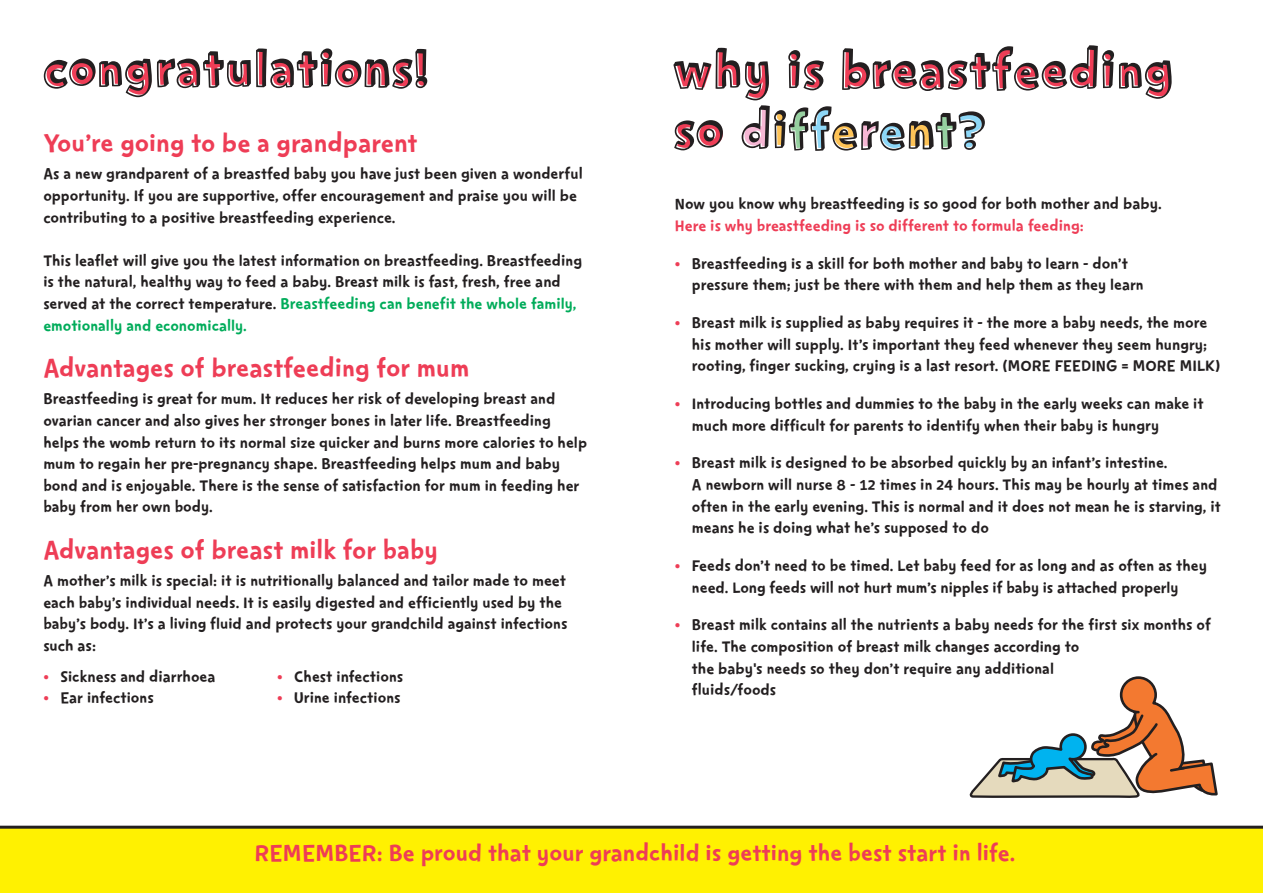
<style>
.page{position:relative;width:1263px;height:893px;background:#fff}
.page>*{position:absolute;margin:0;border:0;box-sizing:border-box;transform-origin:0 0}
.t1{font:57px/60px "Change 4 Life Headline Shadow";color:#231f20}
.t2{font:30px "Change 4 Life Text";color:#ee3d56}
.t3{font:27px "Change 4 Life Text";color:#ee3d56}
.t4{font:18px/21.6px "Change 4 Life Text";color:#231f20}
.t5{font:18px "Change 4 Life Text";color:#ee3d56}
.s1{color:#00ac5a}
.s2{color:#ee3d56}
</style>
<div class="page">
<div style="left:0;top:826px;width:1263px;height:67px;background:#fff101"></div>
<svg style="left:970px;top:676px;width:248px;height:122px"></svg>
<h1 class="t1" style="left:43px;top:42px;width:389px">Congratulations!</h1>
<h2 class="t2" style="left:43px;top:132px;width:376px">You’re going to be a grandparent</h2>
<p class="t4" style="left:43px;top:164px;width:541px">As a new grandparent of a breastfed baby you have just been given a wonderful opportunity. If you are supportive, offer encouragement and praise you will be contributing to a positive breastfeeding experience.</p>
<p class="t4" style="left:43px;top:251px;width:540px">This leaflet will give you the latest information on breastfeeding. Breastfeeding is the natural, healthy way to feed a baby. Breast milk is fast, fresh, free and served at the correct temperature. <span class="s1">Breastfeeding can benefit the whole family, emotionally and economically.</span></p>
<h2 class="t2" style="left:43px;top:357px;width:428px">Advantages of breastfeeding for mum</h2>
<p class="t4" style="left:43px;top:389px;width:545px">Breastfeeding is great for mum. It reduces her risk of developing breast and ovarian cancer and also gives her stronger bones in later life. Breastfeeding helps the womb return to its normal size quicker and burns more calories to help mum to regain her pre-pregnancy shape. Breastfeeding helps mum and baby bond and is enjoyable. There is the sense of satisfaction for mum in feeding her baby from her own body.</p>
<h2 class="t2" style="left:43px;top:539px;width:396px">Advantages of breast milk for baby</h2>
<p class="t4" style="left:43px;top:571px;width:526px">A mother’s milk is special: it is nutritionally balanced and tailor made to meet each baby’s individual needs. It is easily digested and efficiently used by the baby’s body. It’s a living fluid and protects your grandchild against infections such as:</p>
<p class="t4" style="left:43px;top:667px;width:174px"><span class="s2">•</span> Sickness and diarrhoea</p>
<p class="t4" style="left:277px;top:667px;width:128px"><span class="s2">•</span> Chest infections</p>
<p class="t4" style="left:43px;top:688px;width:112px"><span class="s2">•</span> Ear infections</p>
<p class="t4" style="left:277px;top:688px;width:125px"><span class="s2">•</span> Urine infections</p>
<h1 class="t1" style="left:674px;top:44px;width:502px">why is breastfeeding so different?</h1>
<p class="t4" style="left:675px;top:194px;width:488px">Now you know why breastfeeding is so good for both mother and baby.</p>
<p class="t5" style="left:675px;top:219px;width:410px">Here is why breastfeeding is so different to formula feeding:</p>
<p class="t4" style="left:692px;top:254px;width:453px;text-indent:-17px"><span class="s2">•</span> Breastfeeding is a skill for both mother and baby to learn - don’t pressure them; just be there with them and help them as they learn</p>
<p class="t4" style="left:692px;top:313px;width:530px;text-indent:-17px"><span class="s2">•</span> Breast milk is supplied as baby requires it - the more a baby needs, the more his mother will supply. It’s important they feed whenever they seem hungry; rooting, finger sucking, crying is a last resort. (MORE FEEDING = MORE MILK)</p>
<p class="t4" style="left:692px;top:394px;width:513px;text-indent:-17px"><span class="s2">•</span> Introducing bottles and dummies to the baby in the early weeks can make it much more difficult for parents to identify when their baby is hungry</p>
<p class="t4" style="left:692px;top:453px;width:531px;text-indent:-17px"><span class="s2">•</span> Breast milk is designed to be absorbed quickly by an infant’s intestine.<br>A newborn will nurse 8 - 12 times in 24 hours. This may be hourly at times and often in the early evening. This is normal and it does not mean he is starving, it means he is doing what he’s supposed to do</p>
<p class="t4" style="left:692px;top:556px;width:517px;text-indent:-17px"><span class="s2">•</span> Feeds don’t need to be timed. Let baby feed for as long and as often as they need. Long feeds will not hurt mum’s nipples if baby is attached properly</p>
<p class="t4" style="left:692px;top:615px;width:521px;text-indent:-17px"><span class="s2">•</span> Breast milk contains all the nutrients a baby needs for the first six months of life. The composition of breast milk changes according to<br>the baby's needs so they don’t require any additional<br>fluids/foods</p>
<h3 class="t3" style="left:254px;top:843px;width:762px">REMEMBER: Be proud that your grandchild is getting the best start in life.</h3>
</div>
